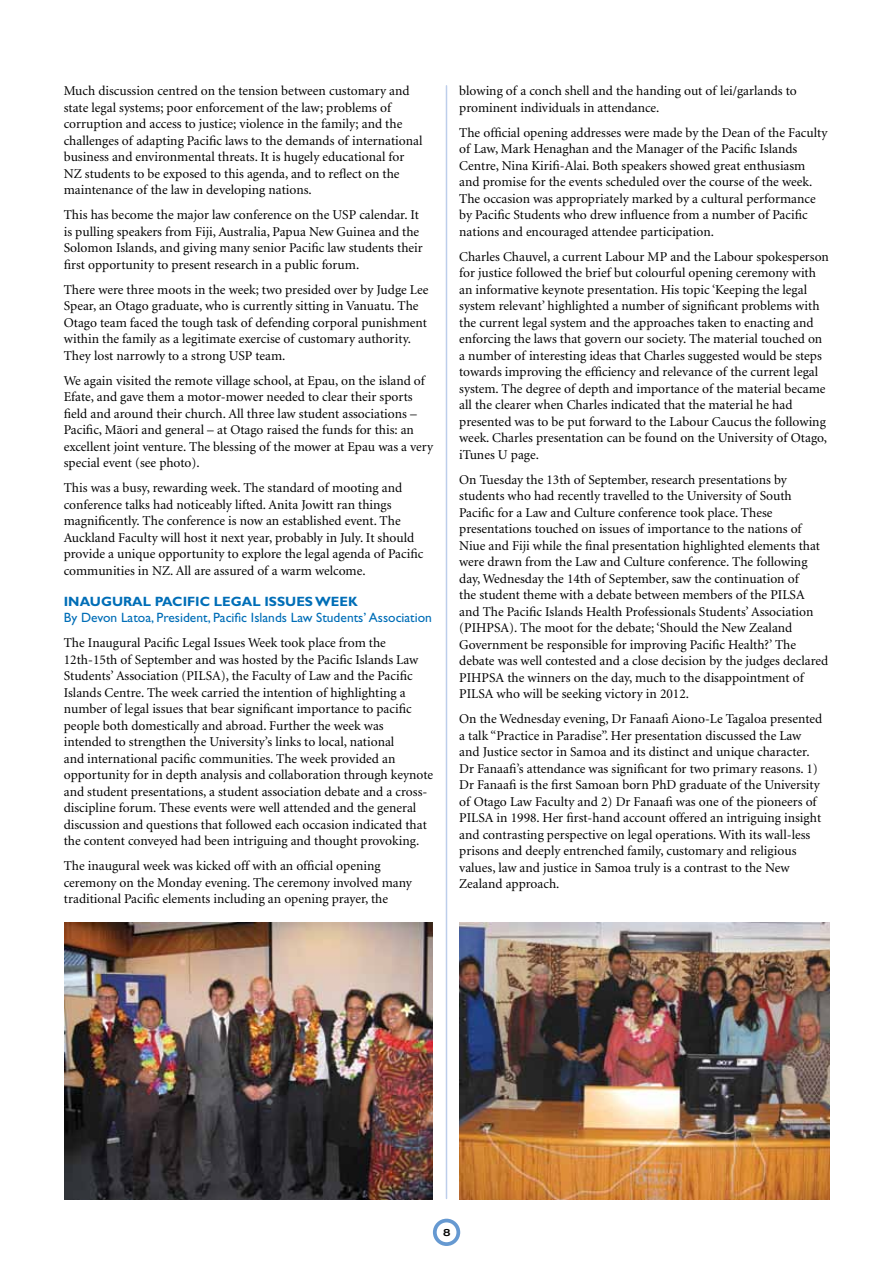
<style>
.page{position:relative;width:893px;height:1263px;background:#fff}
.page>*{position:absolute;margin:0;border:0;box-sizing:border-box;transform-origin:0 0}
.t1{font:13.5px/16.5px "Minion Maori";color:#000}
.t2{font:13.5px "Gill Sans";color:#006eb7}
.t3{font:700 13.5px "Gill Sans";color:#006eb7}
.t4{font:500 expanded 10.05px "Helvetica Neue";color:#000}
</style>
<div class="page">
<div style="left:433px;top:1219px;width:27px;height:27px;border:4px solid #6699d1;border-radius:50%"></div>
<hr style="left:446px;top:86px;width:1px;height:1112px;background:#bdceeb">
<img style="left:64px;top:923px;width:369px;height:276px">
<img style="left:459px;top:923px;width:370px;height:276px">
<p class="t1" style="left:64px;top:83px;width:360px">Much discussion centred on the tension between customary and state legal systems; poor enforcement of the law; problems of corruption and access to justice; violence in the family; and the challenges of adapting Pacific laws to the demands of international business and environmental threats. It is hugely educational for NZ students to be exposed to this agenda, and to reflect on the maintenance of the law in developing nations.</p>
<p class="t1" style="left:64px;top:207px;width:360px">This has become the major law conference on the USP calendar. It is pulling speakers from Fiji, Australia, Papua New Guinea and the Solomon Islands, and giving many senior Pacific law students their first opportunity to present research in a public forum.</p>
<p class="t1" style="left:64px;top:282px;width:366px">There were three moots in the week; two presided over by Judge Lee Spear, an Otago graduate, who is currently sitting in Vanuatu. The Otago team faced the tough task of defending corporal punishment within the family as a legitimate exercise of customary authority.<br>They lost narrowly to a strong USP team.</p>
<p class="t1" style="left:64px;top:373px;width:371px">We again visited the remote village school, at Epau, on the island of Efate, and gave them a motor-mower needed to clear their sports field and around their church. All three law student associations – Pacific, Mäori and general – at Otago raised the funds for this: an excellent joint venture. The blessing of the mower at Epau was a very special event (see photo).</p>
<p class="t1" style="left:64px;top:480px;width:361px">This was a busy, rewarding week. The standard of mooting and conference talks had noticeably lifted. Anita Jowitt ran things magnificently. The conference is now an established event. The Auckland Faculty will host it next year, probably in July. It should provide a unique opportunity to explore the legal agenda of Pacific communities in NZ. All are assured of a warm welcome.</p>
<p class="t3" style="left:64px;top:593px;width:17px">INAUGU</p>
<p class="t3" style="left:123px;top:593px;width:110px">RAL PACI FIC LEGAL</p>
<p class="t3" style="left:264px;top:593px;width:9px">ISSUES</p>
<p class="t3" style="left:315px;top:593px;width:44px">WEEK</p>
<p class="t2" style="left:64px;top:610px;width:370px">By Devon Latoa, President, Pacific Islands Law Students’ Association</p>
<p class="t1" style="left:64px;top:635px;width:371px">The Inaugural Pacific Legal Issues Week took place from the 12th-15th of September and was hosted by the Pacific Islands Law Students’ Association (PILSA), the Faculty of Law and the Pacific Islands Centre. The week carried the intention of highlighting a number of legal issues that bear significant importance to pacific people both domestically and abroad. Further the week was intended to strengthen the University’s links to local, national<br>and international pacific communities. The week provided an opportunity for in depth analysis and collaboration through keynote and student presentations, a student association debate and a cross&shy;discipline forum. These events were well attended and the general discussion and questions that followed each occasion indicated that the content conveyed had been intriguing and thought provoking.</p>
<p class="t1" style="left:64px;top:858px;width:350px">The inaugural week was kicked off with an official opening ceremony on the Monday evening. The ceremony involved many traditional Pacific elements including an opening prayer, the</p>
<p class="t1" style="left:459px;top:83px;width:339px">blowing of a conch shell and the handing out of lei/garlands to prominent individuals in attendance.</p>
<p class="t1" style="left:459px;top:125px;width:370px">The official opening addresses were made by the Dean of the Faculty of Law, Mark Henaghan and the Manager of the Pacific Islands Centre, Nina Kirifi-Alai. Both speakers showed great enthusiasm and promise for the events scheduled over the course of the week.<br>The occasion was appropriately marked by a cultural performance by Pacific Students who drew influence from a number of Pacific nations and encouraged attendee participation.</p>
<p class="t1" style="left:459px;top:249px;width:371px">Charles Chauvel, a current Labour MP and the Labour spokesperson for justice followed the brief but colourful opening ceremony with an informative keynote presentation. His topic ‘Keeping the legal system relevant’ highlighted a number of significant problems with the current legal system and the approaches taken to enacting and enforcing the laws that govern our society. The material touched on a number of interesting ideas that Charles suggested would be steps towards improving the efficiency and relevance of the current legal system. The degree of depth and importance of the material became all the clearer when Charles indicated that the material he had presented was to be put forward to the Labour Caucus the following week. Charles presentation can be found on the University of Otago, iTunes U page.</p>
<p class="t1" style="left:459px;top:471px;width:371px">On Tuesday the 13th of September, research presentations by students who had recently travelled to the University of South Pacific for a Law and Culture conference took place. These presentations touched on issues of importance to the nations of Niue and Fiji while the final presentation highlighted elements that were drawn from the Law and Culture conference. The following day, Wednesday the 14th of September, saw the continuation of<br>the student theme with a debate between members of the PILSA and The Pacific Islands Health Professionals Students’ Association (PIHPSA). The moot for the debate; ‘Should the New Zealand Government be responsible for improving Pacific Health?’ The debate was well contested and a close decision by the judges declared PIHPSA the winners on the day, much to the disappointment of PILSA who will be seeking victory in 2012.</p>
<p class="t1" style="left:459px;top:711px;width:364px">On the Wednesday evening, Dr Fanaafi Aiono-Le Tagaloa presented a talk “Practice in Paradise”. Her presentation discussed the Law and Justice sector in Samoa and its distinct and unique character.<br>Dr Fanaafi’s attendance was significant for two primary reasons. 1)<br>Dr Fanaafi is the first Samoan born PhD graduate of the University of Otago Law Faculty and 2) Dr Fanaafi was one of the pioneers of PILSA in 1998. Her first-hand account offered an intriguing insight and contrasting perspective on legal operations. With its wall-less prisons and deeply entrenched family, customary and religious values, law and justice in Samoa truly is a contrast to the New Zealand approach.</p>
<p class="t4" style="left:443px;top:1226px;width:9px">8</p>
</div>
